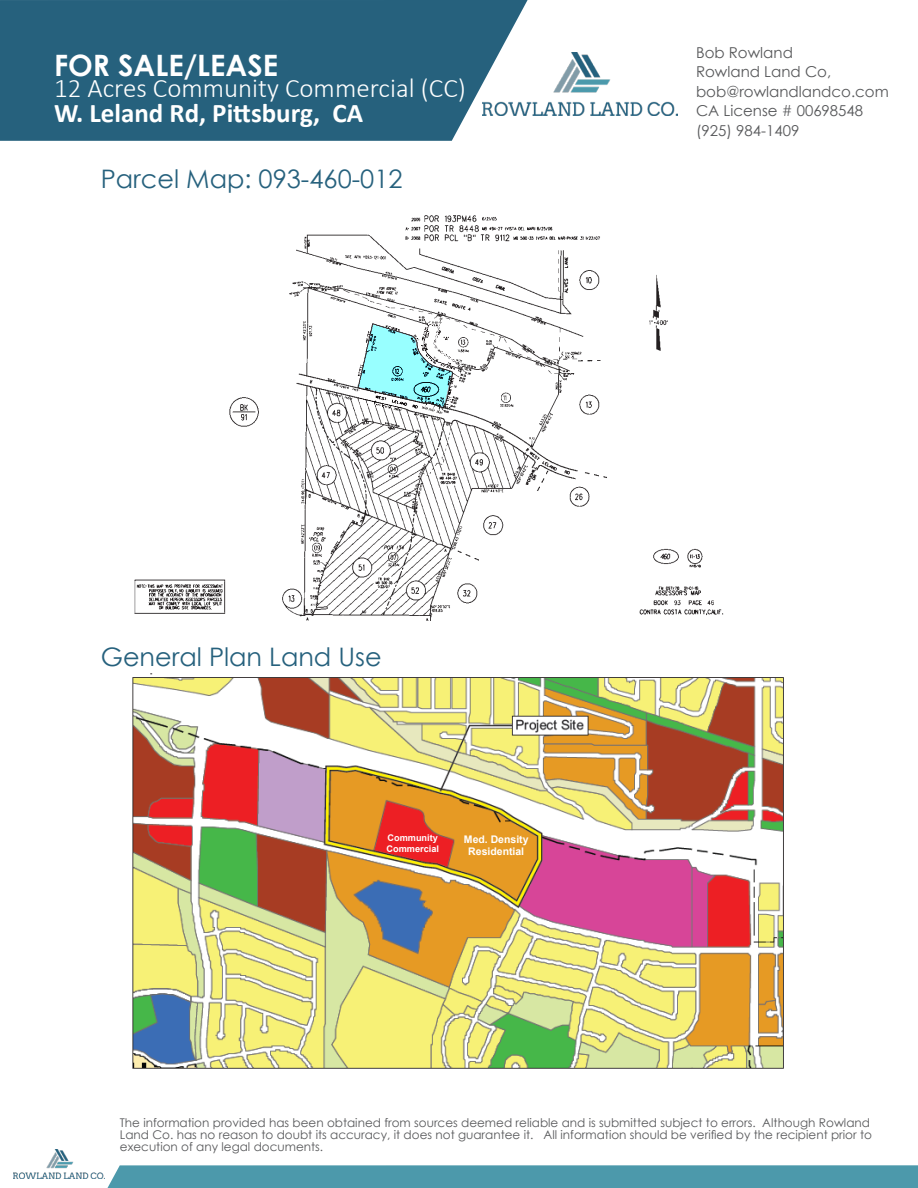
<style>
.page{position:relative;width:918px;height:1188px;background:#fff}
.page>*{position:absolute;margin:0;border:0;box-sizing:border-box;transform-origin:0 0}
.t1{font:700 29.4px "Century Gothic";color:#fff}
.t2{font:300 27px "Calibri";color:#fff}
.t3{font:700 27px "Calibri";color:#fff}
.t4{font:25.5px "Century Gothic";color:#26617d}
.t5{font:15px "Century Gothic";color:#57585a}
.t6{font:12px/12px "Century Gothic";color:#57585a}
.t7{font:700 10.5px/12px "Arial";color:#fff;text-align:center}
.t8{font:700 9.15px/10.5px "Arial";color:#fff}
</style>
<div class="page">
<div style="left:0;top:0;width:528px;height:141px;background:#26617d"></div>
<img style="left:482px;top:52px;width:195px;height:63px">
<img style="left:13px;top:1149px;width:91px;height:30px">
<div style="left:108px;top:1165px;width:810px;height:23px;background:#4c99ab"></div>
<svg style="left:134px;top:215px;width:590px;height:406px"></svg>
<img style="left:132px;top:674px;width:652px;height:395px">
<svg style="left:356px;top:324px;width:97px;height:85px"></svg>
<p class="t1" style="left:54px;top:43px;width:226px">FOR SALE/LEASE</p>
<p class="t2" style="left:54px;top:71px;width:413px">12 Acres Community Commercial (CC)</p>
<p class="t3" style="left:54px;top:94px;width:311px">W. Leland Rd, Pittsburg, CA</p>
<p class="t4" style="left:101px;top:161px;width:303px">Parcel Map: 093-460-012</p>
<p class="t5" style="left:696px;top:42px;width:98px">Bob Rowland</p>
<p class="t5" style="left:696px;top:62px;width:137px">Rowland Land Co,</p>
<p class="t5" style="left:696px;top:81px;width:194px">bob@rowlandlandco.com</p>
<p class="t5" style="left:696px;top:101px;width:169px">CA License # 00698548</p>
<p class="t5" style="left:696px;top:120px;width:105px">(925) 984-1409</p>
<p class="t4" style="left:101px;top:639px;width:282px">General Plan Land Use</p>
<p class="t8" style="left:386px;top:833px;width:54px">Community<br>Commercial</p>
<p class="t7" style="left:464px;top:834px;width:66px">Med. Density<br>Residential</p>
<p class="t6" style="left:120px;top:1116px;width:754px">The information provided has been obtained from sources deemed reliable and is submitted subject to errors. Although Rowland<br>Land Co. has no reason to doubt its accuracy, it does not guarantee it. All information should be verified by the recipient prior to execution of any legal documents.</p>
</div>
